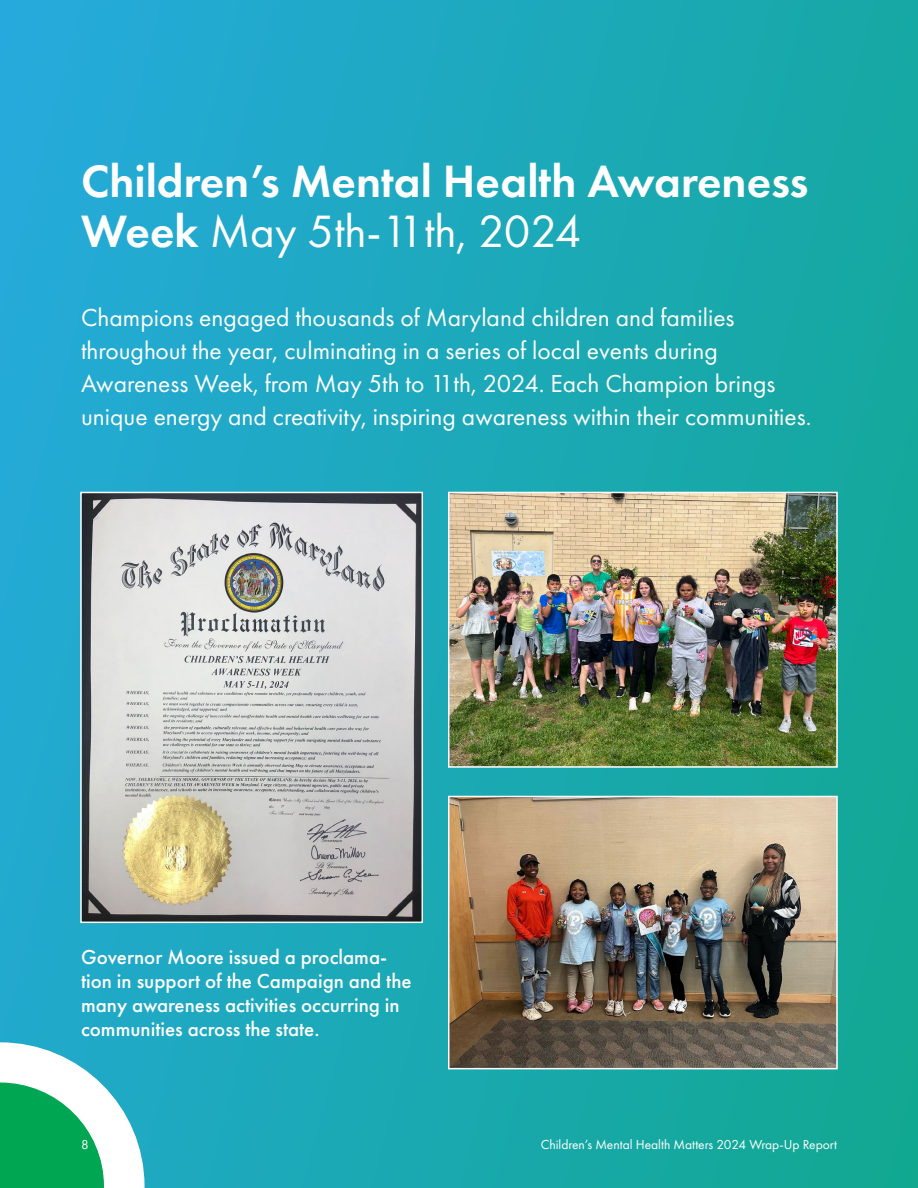
<style>
.page{position:relative;width:918px;height:1188px;background:#fff}
.page>*{position:absolute;margin:0;border:0;box-sizing:border-box;transform-origin:0 0}
.Header_1{font:600 47.1px/49.9px "Futura PT";color:#fff}
.Copy_1{font:25.5px/33px "Futura PT";color:#fff}
.Copy_2{font:500 21px/24px "Futura PT";color:#fff}
.PAGE{font:13.5px "Futura PT";color:#fff}
.s1{font-weight:400}
</style>
<div class="page">
<div style="left:0;top:0;width:918px;height:1188px;background:linear-gradient(to right,#24aad6,#14a89c)"></div>
<img style="left:451px;top:495px;width:384px;height:270px">
<div style="left:448px;top:492px;width:390px;height:276px;border:2px solid #fff"></div>
<img style="left:83px;top:495px;width:337px;height:425px">
<div style="left:80px;top:492px;width:343px;height:431px;border:2px solid #fff"></div>
<img style="left:451px;top:799px;width:384px;height:267px">
<div style="left:448px;top:796px;width:390px;height:273px;border:2px solid #fff"></div>
<svg style="left:0;top:1042px;width:145px;height:146px"></svg>
<p class="Header_1" style="left:81px;top:156px;width:729px">Children’s Mental Health Awareness<br>Week <span class="s1">May 5th-11th, 2024</span></p>
<p class="Copy_1" style="left:81px;top:301px;width:732px">Champions engaged thousands of Maryland children and families throughout the year, culminating in a series of local events during Awareness Week, from May 5th to 11th, 2024. Each Champion brings unique energy and creativity, inspiring awareness within their communities.</p>
<p class="Copy_2" style="left:81px;top:945px;width:332px">Governor Moore issued a proclama&shy;tion in support of the Campaign and the many awareness activities occurring in communities across the state.</p>
<p class="PAGE" style="left:81px;top:1136px;width:9px">8</p>
<p class="PAGE" style="left:541px;top:1136px;width:298px">Children’s Mental Health Matters 2024 Wrap-Up Report</p>
</div>
